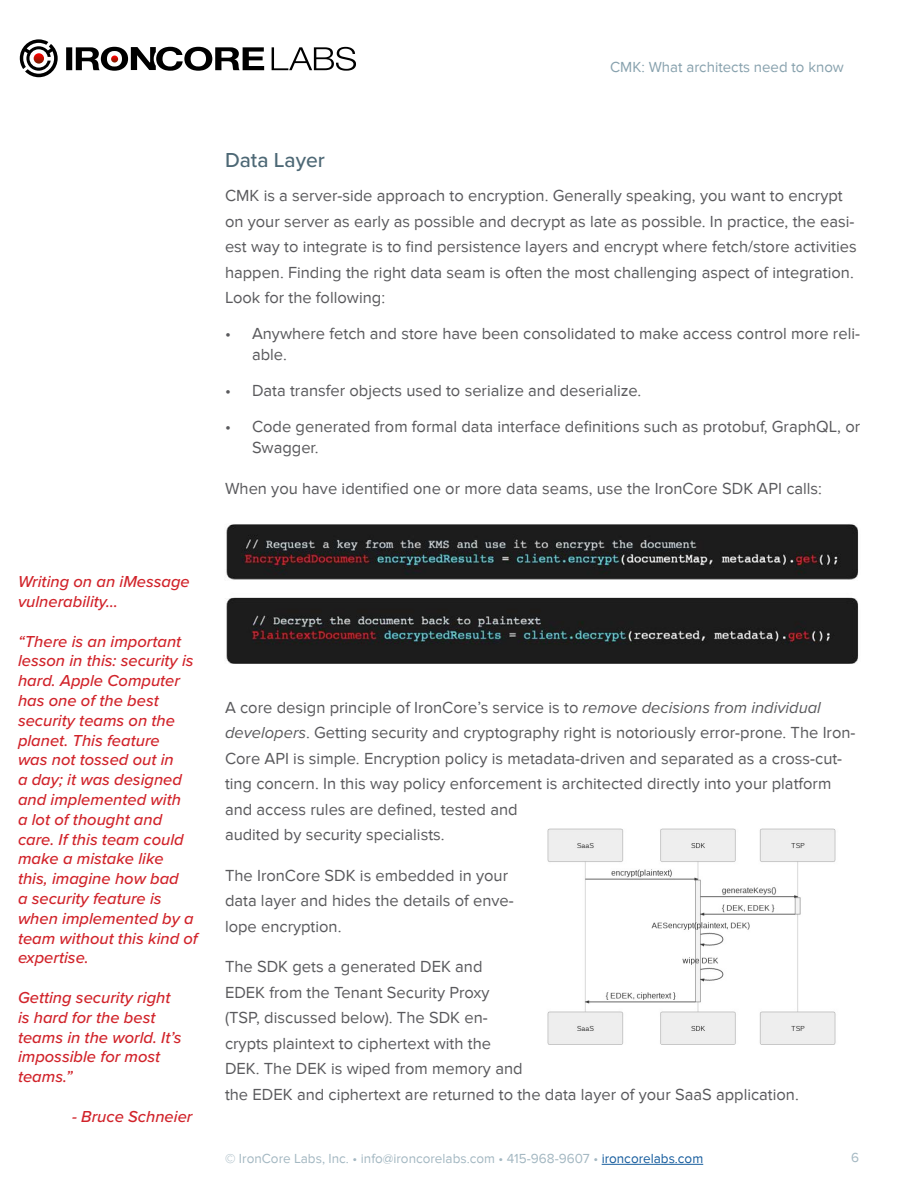
<style>
.page{position:relative;width:918px;height:1188px;background:#fff}
.page>*{position:absolute;margin:0;border:0;box-sizing:border-box;transform-origin:0 0}
.Heading_2{font:500 21px "Proxima Nova";color:#4d6875}
._2_0_Body_Font_-_Sma{font:16.5px/25.5px "Proxima Nova";color:#5a5a5d}
.Sidebar{font:italic 500 16.5px/19.8px "Proxima Nova";color:#d1232a}
.t1{font:15px "Proxima Nova";color:#88a2ae}
.t2{font:13.5px "Proxima Nova";color:#a4b8c2}
.s1{font-style:italic}
.s2{color:#175d9e}
</style>
<div class="page">
<svg style="left:20px;top:39px;width:38px;height:38px"></svg>
<svg style="left:66px;top:47px;width:290px;height:24px"></svg>
<hr style="left:602px;top:1164px;width:101px;height:1px;background:#175d9e">
<img style="left:226px;top:524px;width:633px;height:140px">
<img style="left:547px;top:828px;width:289px;height:216px">
<p class="t1" style="left:610px;top:59px;width:235px">CMK: What architects need to know</p>
<p class="Heading_2" style="left:225px;top:144px;width:101px">Data Layer</p>
<p class="_2_0_Body_Font_-_Sma" style="left:225px;top:183px;width:633px">CMK is a server-side approach to encryption. Generally speaking, you want to encrypt on your server as early as possible and decrypt as late as possible. In practice, the easi&shy;est way to integrate is to find persistence layers and encrypt where fetch/store activities happen. Finding the right data seam is often the most challenging aspect of integration.<br>Look for the following:</p>
<p class="_2_0_Body_Font_-_Sma" style="left:252px;top:323px;width:609px;line-height:21px;text-indent:-27px">• Anywhere fetch and store have been consolidated to make access control more reli&shy;able.</p>
<p class="_2_0_Body_Font_-_Sma" style="left:225px;top:378px;width:418px">• Data transfer objects used to serialize and deserialize.</p>
<p class="_2_0_Body_Font_-_Sma" style="left:252px;top:416px;width:610px;line-height:21px;text-indent:-27px">• Code generated from formal data interface definitions such as protobuf, GraphQL, or<br>Swagger.</p>
<p class="_2_0_Body_Font_-_Sma" style="left:225px;top:475px;width:599px">When you have identified one or more data seams, use the IronCore SDK API calls:</p>
<p class="Sidebar" style="left:18px;top:571px;width:173px">Writing on an iMessage vulnerability…</p>
<p class="Sidebar" style="left:18px;top:631px;width:181px">“There is an important lesson in this: security is hard. Apple Computer has one of the best security teams on the planet. This feature<br>was not tossed out in<br>a day; it was designed and implemented with<br>a lot of thought and care. If this team could make a mistake like<br>this, imagine how bad<br>a security feature is when implemented by a team without this kind of expertise.</p>
<p class="Sidebar" style="left:18px;top:987px;width:165px">Getting security right is hard for the best teams in the world. It’s impossible for most teams.”</p>
<p class="Sidebar" style="left:72px;top:1106px;width:122px">- Bruce Schneier</p>
<p class="_2_0_Body_Font_-_Sma" style="left:225px;top:694px;width:632px">A core design principle of IronCore’s service is to <span class="s1">remove decisions from individual developers</span>. Getting security and cryptography right is notoriously error-prone. The Iron-Core API is simple. Encryption policy is metadata-driven and separated as a cross-cut&shy;ting concern. In this way policy enforcement is architected directly into your platform and access rules are defined, tested and<br>audited by security specialists.</p>
<p class="_2_0_Body_Font_-_Sma" style="left:225px;top:862px;width:290px">The IronCore SDK is embedded in your data layer and hides the details of enve&shy;lope encryption.</p>
<p class="_2_0_Body_Font_-_Sma" style="left:225px;top:954px;width:575px">The SDK gets a generated DEK and<br>EDEK from the Tenant Security Proxy<br>(TSP, discussed below). The SDK en-<br>crypts plaintext to ciphertext with the<br>DEK. The DEK is wiped from memory and<br>the EDEK and ciphertext are returned to the data layer of your SaaS application.</p>
<p class="t2" style="left:225px;top:1151px;width:480px">© IronCore Labs, Inc. • info@ironcorelabs.com • 415-968-9607 • <span class="s2">ironcorelabs.com</span></p>
<p class="t2" style="left:851px;top:1150px;width:9px">6</p>
</div>
